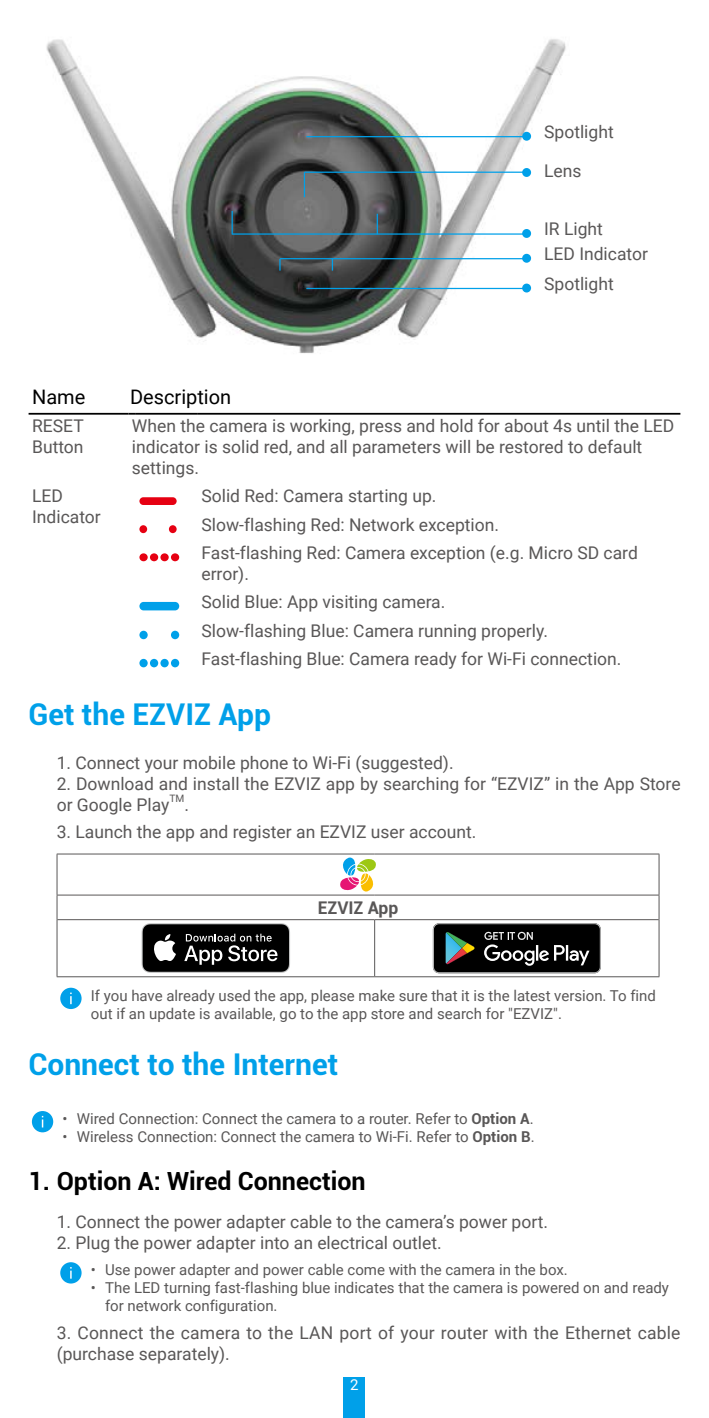
<style>
.page{position:relative;width:709px;height:1418px;background:#fff}
.page>*{position:absolute;margin:0;border:0;box-sizing:border-box;transform-origin:0 0}
.t1{font:700 30px "Roboto";color:#00a0e9}
.t2{font:700 25px "Roboto";color:#000}
.t3{font:20px "Roboto";color:#000}
.t4{font:17.5px/21px "Roboto";color:#595757}
.t5{font:700 17.5px "Roboto";color:#595757}
.t6{font:15px/18px "Roboto";color:#595757}
.t7{font:15px "Roboto";color:#fff}
.t8{font:10.25px "Roboto";color:#595757}
.s1{font-weight:700}
</style>
<div class="page">
<div style="left:344px;top:1376px;width:21px;height:41px;background:#00a0e9"></div>
<img style="left:46px;top:39px;width:520px;height:314px">
<hr style="left:306px;top:136px;width:218px;height:1px;background:#00a0e9">
<hr style="left:280px;top:258px;width:244px;height:1px;background:#00a0e9">
<hr style="left:306px;top:288px;width:218px;height:1px;background:#00a0e9">
<div style="left:522px;top:132px;width:9px;height:9px;background:#00a0e9;border-radius:50%"></div>
<div style="left:522px;top:254px;width:9px;height:9px;background:#00a0e9;border-radius:50%"></div>
<div style="left:522px;top:283px;width:9px;height:9px;background:#00a0e9;border-radius:50%"></div>
<hr style="left:304px;top:171px;width:220px;height:2px;background:#00a0e9">
<div style="left:522px;top:168px;width:9px;height:9px;background:#00a0e9;border-radius:50%"></div>
<hr style="left:232px;top:233px;width:292px;height:2px;background:#00a0e9">
<div style="left:522px;top:229px;width:9px;height:9px;background:#00a0e9;border-radius:50%"></div>
<hr style="left:231px;top:211px;width:2px;height:23px;background:#00a0e9">
<svg style="left:377px;top:214px;width:1px;height:19px"></svg>
<svg style="left:304px;top:172px;width:1px;height:25px"></svg>
<hr style="left:29px;top:413px;width:99px;height:1px;background:#000">
<hr style="left:136px;top:413px;width:62px;height:1px;background:#000">
<hr style="left:198px;top:413px;width:482px;height:1px;background:#000">
<div style="left:139px;top:497px;width:38px;height:8px;background:#e60012;border-radius:4px"></div>
<div style="left:139px;top:525px;width:8px;height:8px;background:#e60012;border-radius:50%"></div>
<div style="left:169px;top:525px;width:8px;height:8px;background:#e60012;border-radius:50%"></div>
<div style="left:139px;top:553px;width:9px;height:8px;background:#e60012;border-radius:50%"></div>
<div style="left:171px;top:553px;width:8px;height:8px;background:#e60012;border-radius:50%"></div>
<div style="left:150px;top:553px;width:8px;height:8px;background:#e60012;border-radius:50%"></div>
<div style="left:160px;top:553px;width:9px;height:8px;background:#e60012;border-radius:50%"></div>
<div style="left:139px;top:602px;width:40px;height:8px;background:#00a0e9;border-radius:4px"></div>
<svg style="left:139px;top:630px;width:9px;height:9px"></svg>
<div style="left:171px;top:630px;width:8px;height:9px;background:#00a0e9;border-radius:50%"></div>
<div style="left:139px;top:659px;width:9px;height:8px;background:#00a0e9;border-radius:50%"></div>
<div style="left:171px;top:659px;width:8px;height:8px;background:#00a0e9;border-radius:50%"></div>
<div style="left:150px;top:659px;width:8px;height:8px;background:#00a0e9;border-radius:50%"></div>
<div style="left:160px;top:659px;width:9px;height:8px;background:#00a0e9;border-radius:50%"></div>
<hr style="left:57px;top:894px;width:317px;height:1px;background:#595757">
<hr style="left:374px;top:894px;width:285px;height:1px;background:#595757">
<hr style="left:57px;top:919px;width:317px;height:1px;background:#595757">
<hr style="left:374px;top:919px;width:284px;height:1px;background:#595757">
<hr style="left:374px;top:920px;width:1px;height:56px;background:#595757">
<hr style="left:57px;top:853px;width:317px;height:1px;background:#595757">
<hr style="left:57px;top:854px;width:1px;height:40px;background:#595757">
<hr style="left:374px;top:853px;width:285px;height:1px;background:#595757">
<hr style="left:658px;top:854px;width:1px;height:40px;background:#595757">
<svg style="left:57px;top:895px;width:1px;height:24px"></svg>
<svg style="left:658px;top:895px;width:1px;height:24px"></svg>
<hr style="left:57px;top:919px;width:1px;height:57px;background:#595757">
<hr style="left:658px;top:919px;width:1px;height:57px;background:#595757">
<hr style="left:57px;top:976px;width:317px;height:1px;background:#595757">
<hr style="left:374px;top:976px;width:285px;height:1px;background:#595757">
<svg style="left:340px;top:857px;width:36px;height:34px"></svg>
<svg style="left:142px;top:923px;width:148px;height:49px;background:#313131"></svg>
<svg style="left:433px;top:923px;width:168px;height:50px;background:#282b29"></svg>
<div style="left:60px;top:987px;width:22px;height:22px;background:#00a0e9;border-radius:50%"></div>
<svg style="left:70px;top:992px;width:2px;height:12px"></svg>
<div style="left:32px;top:1111px;width:21px;height:21px;background:#00a0e9;border-radius:50%"></div>
<div style="left:60px;top:1262px;width:22px;height:21px;background:#00a0e9;border-radius:50%"></div>
<svg style="left:70px;top:1267px;width:2px;height:11px"></svg>
<p class="t4" style="left:544px;top:121px;width:71px">Spotlight</p>
<p class="t4" style="left:544px;top:160px;width:39px">Lens</p>
<p class="t4" style="left:544px;top:217px;width:60px">IR Light</p>
<p class="t4" style="left:544px;top:238px;width:105px;line-height:29.8px">LED Indicator<br>Spotlight</p>
<p class="t3" style="left:32px;top:382px;width:55px">Name</p>
<p class="t3" style="left:130px;top:382px;width:103px">Description</p>
<p class="t4" style="left:32px;top:415px;width:53px">RESET<br>Button</p>
<p class="t4" style="left:132px;top:415px;width:544px">When the camera is working, press and hold for about 4s until the LED indicator is solid red, and all parameters will be restored to default settings.</p>
<p class="t4" style="left:32px;top:485px;width:70px">LED<br>Indicator</p>
<p class="t4" style="left:201px;top:481px;width:438px;line-height:28.2px">Solid Red: Camera starting up.<br>Slow-flashing Red: Network exception.<br>Fast-flashing Red: Camera exception (e.g. Micro SD card</p>
<p class="t4" style="left:201px;top:558px;width:421px;line-height:28.2px">error).<br>Solid Blue: App visiting camera.<br>Slow-flashing Blue: Camera running properly.<br>Fast-flashing Blue: Camera ready for Wi-Fi connection.</p>
<h1 class="t1" style="left:28px;top:693px;width:244px">Get the EZVIZ App</h1>
<p class="t4" style="left:57px;top:751px;width:398px">1. Connect your mobile phone to Wi-Fi (suggested).</p>
<p class="t4" style="left:57px;top:772px;width:625px">2. Download and install the EZVIZ app by searching for “EZVIZ” in the App Store or Google Play</p>
<p class="t8" style="left:169px;top:791px;width:16px">TM</p>
<p class="t4" style="left:184px;top:793px;width:6px">.</p>
<p class="t4" style="left:57px;top:820px;width:421px">3. Launch the app and register an EZVIZ user account.</p>
<p class="t5" style="left:318px;top:895px;width:82px">EZVIZ App</p>
<p class="t6" style="left:91px;top:985px;width:566px">If you have already used the app, please make sure that it is the latest version. To find out if an update is available, go to the app store and search for "EZVIZ".</p>
<h1 class="t1" style="left:28px;top:1043px;width:311px">Connect to the Internet</h1>
<p class="t6" style="left:63px;top:1108px;width:472px">• Wired Connection: Connect the camera to a router. Refer to <span class="s1">Option A</span>.</p>
<p class="t6" style="left:63px;top:1126px;width:473px">• Wireless Connection: Connect the camera to Wi-Fi. Refer to <span class="s1">Option B</span>.</p>
<h2 class="t2" style="left:28px;top:1163px;width:339px">1. Option A: Wired Connection</h2>
<p class="t4" style="left:57px;top:1210px;width:493px">1. Connect the power adapter cable to the camera’s power port.</p>
<p class="t4" style="left:57px;top:1231px;width:386px">2. Plug the power adapter into an electrical outlet.</p>
<p class="t6" style="left:91px;top:1260px;width:478px">• Use power adapter and power cable come with the camera in the box.</p>
<p class="t6" style="left:105px;top:1278px;width:565px;text-indent:-14px">• The LED turning fast-flashing blue indicates that the camera is powered on and ready for network configuration.</p>
<p class="t4" style="left:57px;top:1321px;width:625px">3. Connect the camera to the LAN port of your router with the Ethernet cable (purchase separately).</p>
<p class="t7" style="left:350px;top:1373px;width:10px">2</p>
</div>
